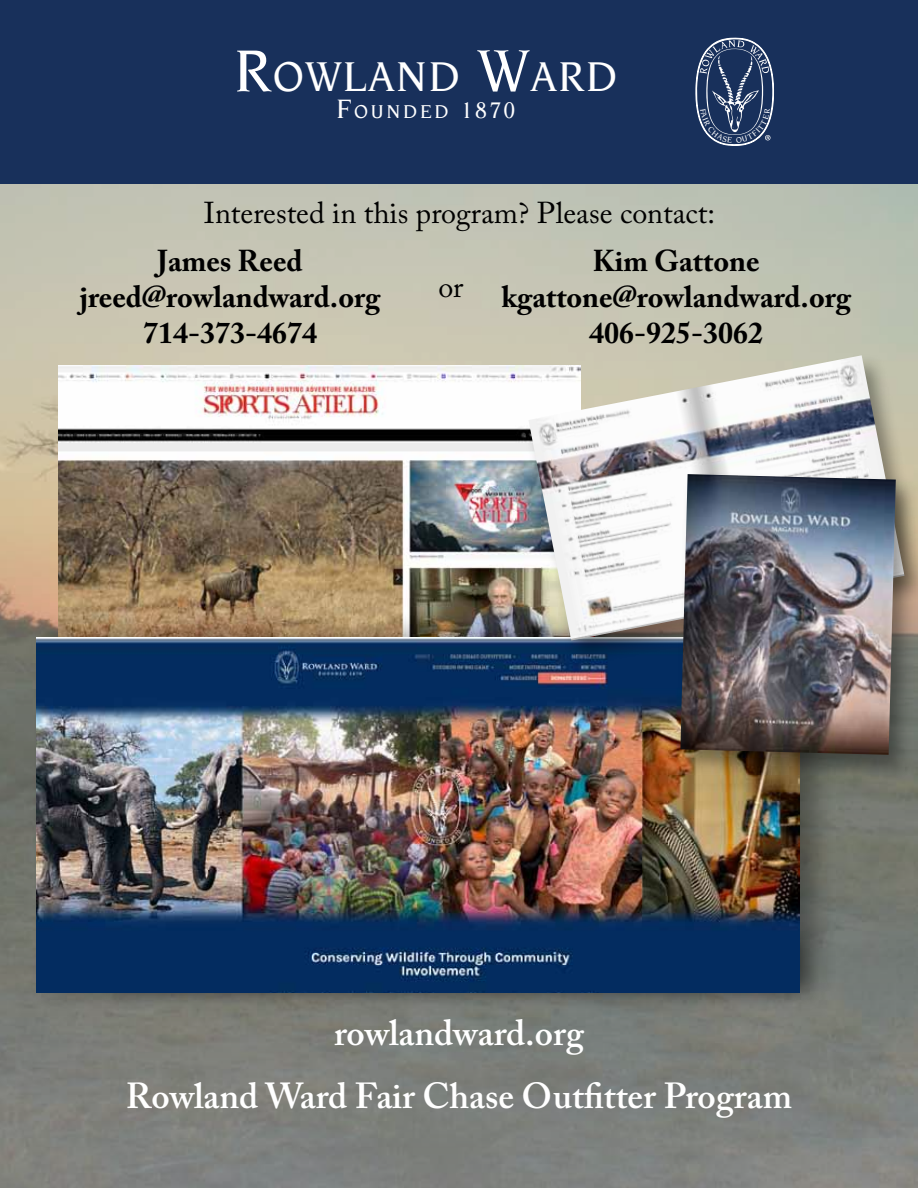
<style>
.page{position:relative;width:918px;height:1188px;background:#fff}
.page>*{position:absolute;margin:0;border:0;box-sizing:border-box;transform-origin:0 0}
.t1{font:500 44.7px "Novarese";letter-spacing:.03em;color:#fff}
.t2{font:600 36px/63px "Adobe Caslon Pro";color:#fff;text-align:center}
.t3{font:700 30px/36px "Adobe Caslon Pro";color:#000;text-align:center}
.t4{font:30px "Adobe Caslon Pro";color:#000}
.t5{font:500 19.95px "Novarese";letter-spacing:.145em;color:#fff}
.s1{font-size:63.9px}
.s2{font-size:28.65px}
.s3{font-size:24.3px}
</style>
<div class="page">
<img style="left:0;top:184px;width:918px;height:1004px">
<div style="left:0;top:0;width:918px;height:184px;background:#18305b"></div>
<img style="left:59px;top:366px;width:465px;height:245px">
<div style="left:29px;top:611px;width:808px;height:401px;background:#000;opacity:.34"></div>
<img style="left:37px;top:637px;width:762px;height:356px">
<div style="left:524px;top:353px;width:394px;height:313px;background:#000;opacity:.38"></div>
<img style="left:528px;top:355px;width:376px;height:286px">
<div style="left:675px;top:471px;width:243px;height:310px;background:#000;opacity:.38"></div>
<img style="left:680px;top:474px;width:216px;height:281px">
<svg style="left:696px;top:38px;width:78px;height:108px"></svg>
<h1 class="t1" style="left:234px;top:57px;width:385px"><span class="s1">R</span>OWLAND <span class="s1">W</span>ARD</h1>
<p class="t5" style="left:336px;top:102px;width:181px"><span class="s2">F</span>OUNDED <span class="s3">1870</span></p>
<p class="t4" style="left:204px;top:195px;width:513px">Interested in this program? Please contact:</p>
<p class="t3" style="left:80px;top:243px;width:302px">James Reed jreed@rowlandward.org<br>714-373-4674</p>
<p class="t3" style="left:501px;top:243px;width:351px">Kim Gattone kgattone@rowlandward.org<br>406-925-3062</p>
<p class="t4" style="left:438px;top:270px;width:27px">or</p>
<p class="t2" style="left:126px;top:1001px;width:668px">rowlandward.org<br>Rowland Ward Fair Chase Outfitter Program</p>
</div>
